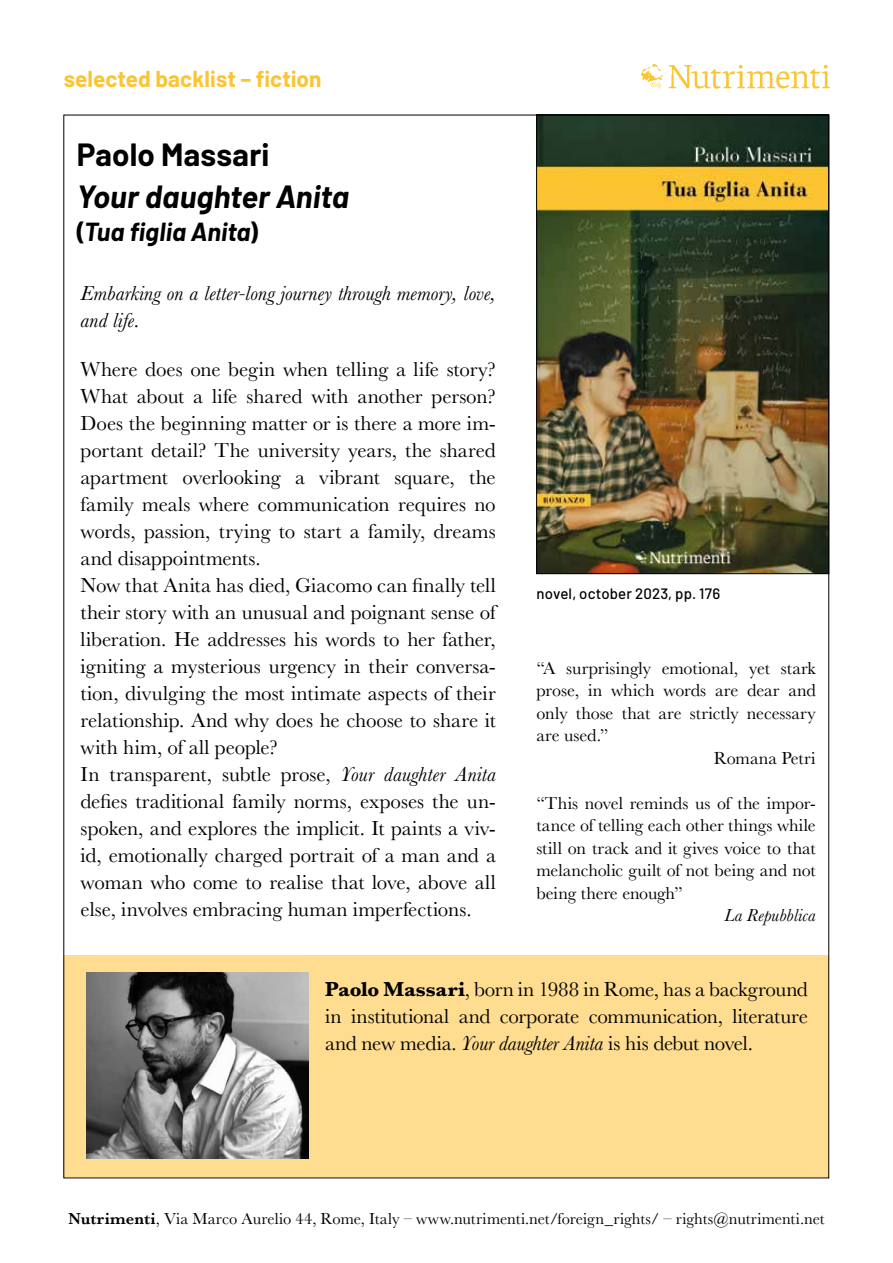
<style>
.page{position:relative;width:893px;height:1263px;background:#fff}
.page>*{position:absolute;margin:0;border:0;box-sizing:border-box;transform-origin:0 0}
.t1{font:italic 700 31.35px "Barlow";letter-spacing:.005em;color:#000}
.t2{font:700 31.35px "Barlow";letter-spacing:.005em;color:#000}
.t3{font:italic 700 25.5px "Barlow";color:#000}
.t4{font:700 22.5px "Barlow";letter-spacing:.005em;color:#fcc431}
.t5{font:21px/27px "Baskerville";color:#000;text-align:justify}
.t6{font:italic 21px/27px "Baskerville";letter-spacing:.005em;color:#000}
.t7{font:18px/22.5px "Baskerville";color:#000;text-align:justify}
.t8{font:italic 18px "Baskerville";letter-spacing:.005em;color:#000}
.t9{font:16.5px "Baskerville";letter-spacing:.005em;color:#000}
.t10{font:500 15px "Barlow";letter-spacing:.01em;color:#000}
.s1{font-style:normal}
.s2{font-style:italic}
.s3{font-weight:700}
.s4{font-weight:600}
</style>
<div class="page">
<img style="left:538px;top:117px;width:289px;height:455px">
<div style="left:64px;top:955px;width:765px;height:222px;background:#fedc90"></div>
<img style="left:86px;top:972px;width:222px;height:187px">
<img style="left:642px;top:64px;width:187px;height:25px">
<p class="t4" style="left:64px;top:62px;width:259px">selected backlist – fiction</p>
<h1 class="t2" style="left:77px;top:132px;width:194px">Paolo Massari</h1>
<h1 class="t1" style="left:77px;top:174px;width:274px">Your daughter Anita</h1>
<p class="t3" style="left:77px;top:213px;width:183px"><span class="s1">(</span>Tua figlia Anita<span class="s1">)</span></p>
<p class="t6" style="left:81px;top:280px;width:417px">Embarking on a letter-long journey through memory, love, and life<span class="s1">.</span></p>
<p class="t5" style="left:81px;top:356px;width:417px;text-align:left">Where does one begin when telling a life story?<br>What about a life shared with another person?<br>Does the beginning matter or is there a more im&shy;portant detail? The university years, the shared apartment overlooking a vibrant square, the family meals where communication requires no words, passion, trying to start a family, dreams and disappointments.<br>Now that Anita has died, Giacomo can finally tell their story with an unusual and poignant sense of liberation. He addresses his words to her father, igniting a mysterious urgency in their conversa&shy;tion, divulging the most intimate aspects of their relationship. And why does he choose to share it with him, of all people?<br>In transparent, subtle prose, <span class="s2">Your daughter Anita </span>defies traditional family norms, exposes the un&shy;spoken, and explores the implicit. It paints a viv&shy;id, emotionally charged portrait of a man and a woman who come to realise that love, above all else, involves embracing human imperfections.</p>
<p class="t10" style="left:536px;top:583px;width:185px">novel, october 2023, pp. 176</p>
<p class="t7" style="left:536px;top:657px;width:281px">“A surprisingly emotional, yet stark</p>
<p class="t7" style="left:536px;top:680px;width:281px">prose, in which words are dear and</p>
<p class="t7" style="left:536px;top:702px;width:281px">only those that are strictly necessary</p>
<p class="t7" style="left:536px;top:725px;width:74px">are used.”</p>
<p class="t7" style="left:714px;top:747px;width:103px">Romana Petri</p>
<p class="t7" style="left:536px;top:792px;width:281px">“This novel reminds us of the impor&shy;tance of telling each other things while still on track and it gives voice to that melancholic guilt of not being and not being there enough”</p>
<p class="t8" style="left:724px;top:904px;width:93px">La Repubblica</p>
<p class="t5" style="left:325px;top:976px;width:484px"><span class="s3">Paolo Massari</span>, born in 1988 in Rome, has a background in institutional and corporate communication, literature and new media. <span class="s2">Your daughter Anita</span> is his debut novel.</p>
<p class="t9" style="left:68px;top:1208px;width:758px"><span class="s4">Nutrimenti</span>, Via Marco Aurelio 44, Rome, Italy – www.nutrimenti.net/foreign_rights/ – rights@nutrimenti.net</p>
</div>
